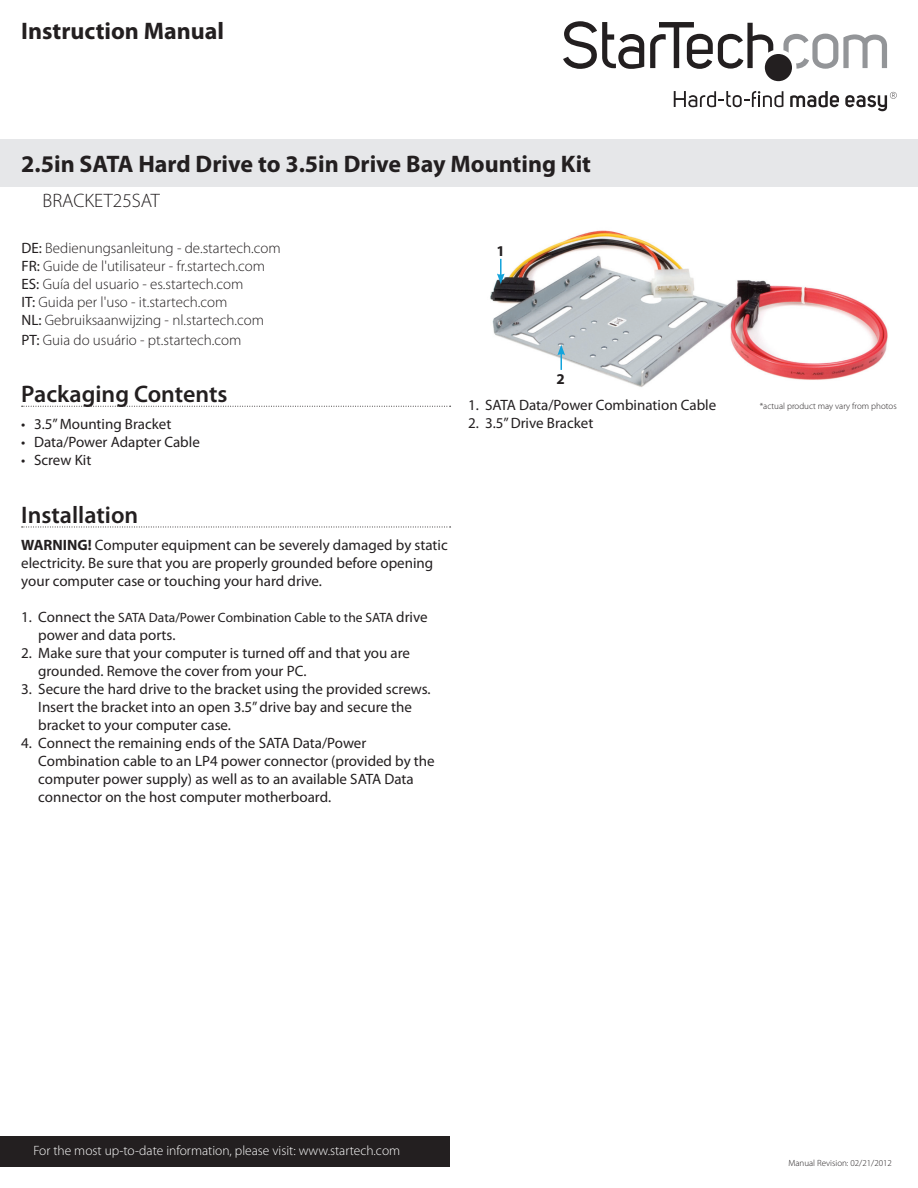
<style>
.page{position:relative;width:918px;height:1188px;background:#fff}
.page>*{position:absolute;margin:0;border:0;box-sizing:border-box;transform-origin:0 0}
.Title_Description{font:700 24px "Myriad Pro";color:#231f20}
.t1{font:600 24px "Myriad Pro";color:#231f20}
.Title_SKU{font:300 19.5px "Myriad Pro";color:#231f20}
.Number_List{font:15px/18px "Myriad Pro";color:#231f20}
.Manual_Description{font:300 15px "Myriad Pro";color:#231f20}
.Text{font:15px/18px "Myriad Pro";color:#231f20}
.Bullet_List{font:15px "Myriad Pro";color:#231f20}
.Table_Heading{font:700 15px "Myriad Pro";color:#231f20}
.Text-2{font:300 13.5px "Myriad Pro";color:#fff}
.Number_List-2{font:13.5px "Myriad Pro";color:#231f20}
.Text-3{font:300 9px "Myriad Pro";color:#231f20}
.s1{font-weight:400}
.s2{font-weight:700}
.s3{font-size:15px}
</style>
<div class="page">
<svg style="left:783px;top:34px;width:104px;height:35px"></svg>
<svg style="left:845px;top:92px;width:52px;height:19px"></svg>
<svg style="left:790px;top:91px;width:49px;height:17px"></svg>
<svg style="left:674px;top:91px;width:109px;height:16px"></svg>
<svg style="left:563px;top:21px;width:81px;height:48px"></svg>
<svg style="left:650px;top:22px;width:123px;height:47px"></svg>
<div style="left:765px;top:54px;width:27px;height:27px;background:#231f20;border-radius:50%"></div>
<div style="left:0;top:140px;width:918px;height:47px;background:#e6e7e9"></div>
<div style="left:0;top:1136px;width:450px;height:30px;background:#231f20"></div>
<svg style="left:22px;top:406px;width:429px;height:1px"></svg>
<img style="left:490px;top:230px;width:398px;height:157px">
<svg style="left:557px;top:345px;width:8px;height:25px"></svg>
<svg style="left:497px;top:259px;width:8px;height:25px"></svg>
<svg style="left:22px;top:527px;width:429px;height:1px"></svg>
<p class="Title_Description" style="left:21px;top:16px;width:204px">Instruction Manual</p>
<p class="Title_Description" style="left:21px;top:148px;width:571px">2.5in SATA Hard Drive to 3.5in Drive Bay Mounting Kit</p>
<p class="Title_SKU" style="left:43px;top:189px;width:119px">BRACKET25SAT</p>
<p class="Manual_Description" style="left:22px;top:239px;width:261px"><span class="s1">DE:</span> Bedienungsanleitung - de.startech.com</p>
<p class="Manual_Description" style="left:22px;top:257px;width:245px"><span class="s1">FR:</span> Guide de l'utilisateur - fr.startech.com</p>
<p class="Manual_Description" style="left:22px;top:275px;width:223px"><span class="s1">ES:</span> Guía del usuario - es.startech.com</p>
<p class="Manual_Description" style="left:22px;top:293px;width:207px"><span class="s1">IT:</span> Guida per l'uso - it.startech.com</p>
<p class="Manual_Description" style="left:22px;top:311px;width:244px"><span class="s1">NL:</span> Gebruiksaanwijzing - nl.startech.com</p>
<p class="Manual_Description" style="left:22px;top:331px;width:221px"><span class="s1">PT:</span> Guia do usuário - pt.startech.com</p>
<h1 class="t1" style="left:21px;top:379px;width:208px">Packaging Contents</h1>
<p class="Bullet_List" style="left:21px;top:415px;width:152px">• 3.5”Mounting Bracket</p>
<p class="Bullet_List" style="left:21px;top:433px;width:180px">• Data/Power Adapter Cable</p>
<p class="Bullet_List" style="left:21px;top:451px;width:72px">• Screw Kit</p>
<h1 class="t1" style="left:21px;top:500px;width:119px">Installation</h1>
<p class="Text" style="left:21px;top:535px;width:428px"><span class="s2">WARNING!</span> Computer equipment can be severely damaged by static electricity. Be sure that you are properly grounded before opening your computer case or touching your hard drive.</p>
<p class="Number_List-2" style="left:21px;top:609px;width:408px"><span class="s3">1. Connect the</span> SATA Data/Power Combination Cable to the SATA <span class="s3">drive</span></p>
<p class="Number_List" style="left:38px;top:625px;width:139px">power and data ports.</p>
<p class="Number_List" style="left:38px;top:643px;width:373px;text-indent:-17px">2. Make sure that your computer is turned off and that you are grounded. Remove the cover from your PC.</p>
<p class="Number_List" style="left:38px;top:679px;width:394px;text-indent:-17px">3. Secure the hard drive to the bracket using the provided screws.<br>Insert the bracket into an open 3.5”drive bay and secure the bracket to your computer case.</p>
<p class="Number_List" style="left:38px;top:733px;width:398px;text-indent:-17px">4. Connect the remaining ends of the SATA Data/Power Combination cable to an LP4 power connector (provided by the computer power supply) as well as to an available SATA Data connector on the host computer motherboard.</p>
<p class="Table_Heading" style="left:496px;top:241px;width:10px">1</p>
<p class="Table_Heading" style="left:556px;top:369px;width:10px">2</p>
<p class="Number_List" style="left:468px;top:396px;width:250px">1. SATA Data/Power Combination Cable</p>
<p class="Text-3" style="left:760px;top:400px;width:138px">*actual product may vary from photos</p>
<p class="Number_List" style="left:468px;top:414px;width:127px">2. 3.5”Drive Bracket</p>
<p class="Text-2" style="left:34px;top:1142px;width:368px">For the most up-to-date information, please visit: www.startech.com</p>
<p class="Text-3" style="left:788px;top:1157px;width:105px">Manual Revision: 02/21/2012</p>
</div>
